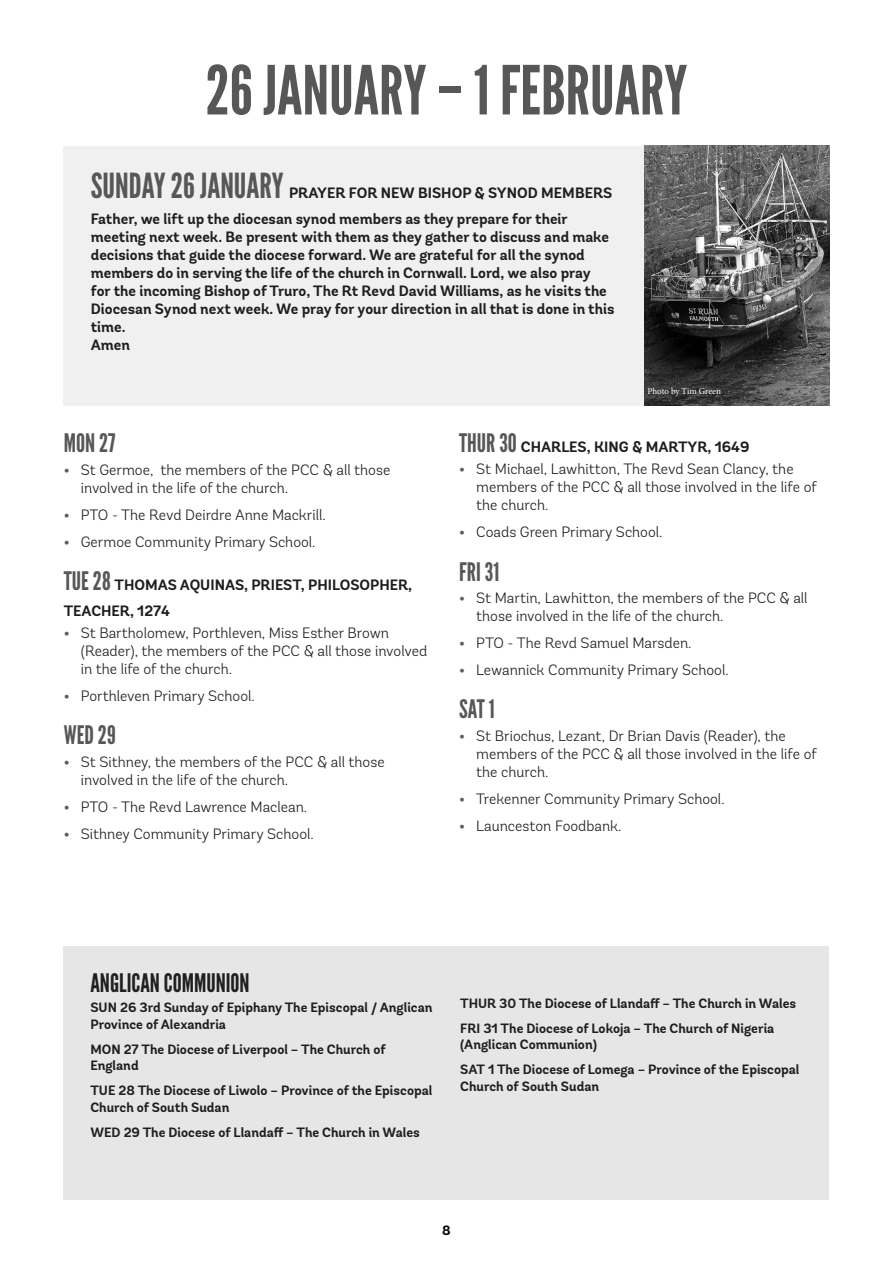
<style>
.page{position:relative;width:893px;height:1263px;background:#fff}
.page>*{position:absolute;margin:0;border:0;box-sizing:border-box;transform-origin:0 0}
.t1{font:67.5px "League Gothic";color:#575757}
.t2{font:34.5px "League Gothic";color:#575757}
.t3{font:25.5px "League Gothic";color:#575757}
.t4{font:25.5px "League Gothic";color:#202020}
.t5{font:300 15px/18px "Andes Rounded";color:#1e1e1e}
.t6{font:700 15px/18px "Andes Rounded";color:#1e1e1e}
.t7{font:700 13.5px/16.5px "Andes Rounded";color:#1e1e1e}
.t8{font:700 13.5px "Andes Rounded";color:#000}
.t9{font:9px "Minion Pro";letter-spacing:-.005em;color:#fff}
.s1{font-weight:700;color:#5e5e5e}
.s2{font-family:"League Gothic";font-weight:400;font-size:25.5px;color:#575757}
.s3{color:#202020}
</style>
<div class="page">
<div style="left:64px;top:146px;width:765px;height:259px;background:#f0f0f0"></div>
<img style="left:644px;top:146px;width:185px;height:259px">
<div style="left:64px;top:946px;width:765px;height:254px;background:#e6e6e6"></div>
<h1 class="t1" style="left:206px;top:50px;width:483px">26 JANUARY – 1 FEBRUARY</h1>
<h2 class="t2" style="left:91px;top:165px;width:194px">SUNDAY 26 JANUARY</h2>
<p class="t6" style="left:91px;top:180px;width:523px;line-height:26.5px;text-indent:198px">PRAYER FOR NEW BISHOP &amp; SYNOD MEMBERS<br>Father, we lift up the diocesan synod members as they prepare for their</p>
<p class="t6" style="left:91px;top:228px;width:525px">meeting next week. Be present with them as they gather to discuss and make decisions that guide the diocese forward. We are grateful for all the synod members do in serving the life of the church in Cornwall. Lord, we also pray for the incoming Bishop of Truro, The Rt Revd David Williams, as he visits the Diocesan Synod next week. We pray for your direction in all that is done in this time.<br>Amen</p>
<p class="t9" style="left:647px;top:385px;width:75px">Photo by Tim Green</p>
<h3 class="t3" style="left:64px;top:428px;width:53px">MON 27</h3>
<p class="t5" style="left:81px;top:460px;width:311px;text-indent:-17px"><span class="s1">•</span> St Germoe, the members of the PCC &amp; all those involved in the life of the church.</p>
<p class="t5" style="left:64px;top:505px;width:264px"><span class="s1">•</span> PTO - The Revd Deirdre Anne Mackrill.</p>
<p class="t5" style="left:64px;top:532px;width:253px"><span class="s1">•</span> Germoe Community Primary School.</p>
<p class="t6" style="left:64px;top:573px;width:350px;line-height:25.5px"><span class="s2">TUE 28</span> THOMAS AQUINAS, PRIEST, PHILOSOPHER,<br>TEACHER, 1274</p>
<p class="t5" style="left:81px;top:624px;width:348px;text-indent:-17px"><span class="s1">•</span> St Bartholomew, Porthleven, Miss Esther Brown (Reader), the members of the PCC &amp; all those involved in the life of the church.</p>
<p class="t5" style="left:64px;top:687px;width:193px"><span class="s1">•</span> Porthleven Primary School.</p>
<h3 class="t3" style="left:64px;top:720px;width:53px">WED 29</h3>
<p class="t5" style="left:81px;top:752px;width:305px;text-indent:-17px"><span class="s1">•</span> St Sithney, the members of the PCC &amp; all those involved in the life of the church.</p>
<p class="t5" style="left:64px;top:797px;width:245px"><span class="s1">•</span> PTO - The Revd Lawrence Maclean.</p>
<p class="t5" style="left:64px;top:824px;width:252px"><span class="s1">•</span> Sithney Community Primary School.</p>
<p class="t6" style="left:459px;top:438px;width:292px"><span class="s2">THUR 30</span> CHARLES, KING &amp; MARTYR, 1649</p>
<p class="t5" style="left:476px;top:460px;width:342px;text-indent:-17px"><span class="s1">•</span> St Michael, Lawhitton, The Revd Sean Clancy, the members of the PCC &amp; all those involved in the life of the church.</p>
<p class="t5" style="left:459px;top:523px;width:205px"><span class="s1">•</span> Coads Green Primary School.</p>
<h3 class="t3" style="left:459px;top:556px;width:42px">FRI 31</h3>
<p class="t5" style="left:476px;top:589px;width:333px;text-indent:-17px"><span class="s1">•</span> St Martin, Lawhitton, the members of the PCC &amp; all those involved in the life of the church.</p>
<p class="t5" style="left:459px;top:634px;width:234px"><span class="s1">•</span> PTO - The Revd Samuel Marsden.</p>
<p class="t5" style="left:459px;top:661px;width:271px"><span class="s1">•</span> Lewannick Community Primary School.</p>
<h3 class="t3" style="left:459px;top:694px;width:37px">SAT 1</h3>
<p class="t5" style="left:476px;top:726px;width:342px;text-indent:-17px"><span class="s1">•</span> St Briochus, Lezant, Dr Brian Davis (Reader), the members of the PCC &amp; all those involved in the life of the church.</p>
<p class="t5" style="left:459px;top:789px;width:267px"><span class="s1">•</span> Trekenner Community Primary School.</p>
<p class="t5" style="left:459px;top:816px;width:164px"><span class="s1">•</span> Launceston Foodbank.</p>
<h3 class="t4" style="left:90px;top:967px;width:161px">ANGLICAN COMMUNION</h3>
<p class="t7" style="left:90px;top:1000px;width:344px"><span class="s3">SUN 26</span> 3rd Sunday of Epiphany The Episcopal / Anglican<br>Province of Alexandria</p>
<p class="t7" style="left:90px;top:1041px;width:297px"><span class="s3">MON 27</span> The Diocese of Liverpool – The Church of<br>England</p>
<p class="t7" style="left:90px;top:1083px;width:344px"><span class="s3">TUE 28</span> The Diocese of Liwolo – Province of the Episcopal<br>Church of South Sudan</p>
<p class="t7" style="left:90px;top:1124px;width:331px"><span class="s3">WED 29</span> The Diocese of Llandaff – The Church in Wales</p>
<p class="t7" style="left:460px;top:991px;width:337px;line-height:25px"><span class="s3">THUR 30</span> The Diocese of Llandaff – The Church in Wales<br><span class="s3">FRI 31</span> The Diocese of Lokoja – The Church of Nigeria</p>
<p class="t7" style="left:460px;top:1032px;width:341px;line-height:25px">(Anglican Communion)<br><span class="s3">SAT 1</span> The Diocese of Lomega – Province of the Episcopal</p>
<p class="t7" style="left:460px;top:1078px;width:140px">Church of South Sudan</p>
<p class="t8" style="left:442px;top:1222px;width:10px">8</p>
</div>
